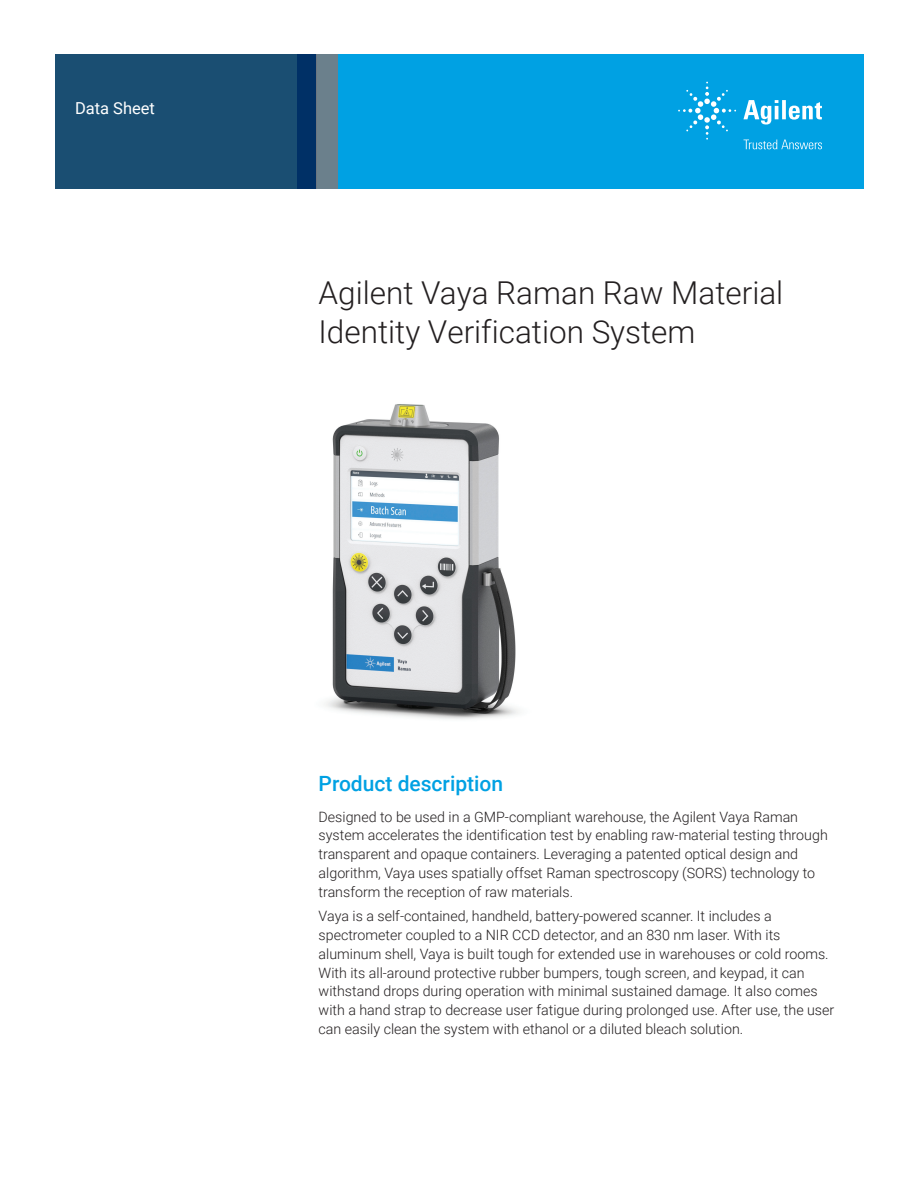
<style>
.page{position:relative;width:918px;height:1188px;background:#fff}
.page>*{position:absolute;margin:0;border:0;box-sizing:border-box;transform-origin:0 0}
.t1{font:300 31.5px/39px "Roboto";color:#231f20}
.Header_1{font:500 21px "Roboto";color:#00a1e3}
.Doctype{font:16.5px "Roboto";color:#fff}
.Text{font:300 14.25px/18.8px "Roboto";color:#231f20}
</style>
<div class="page">
<div style="left:297px;top:54px;width:567px;height:135px;background:#00a1e3"></div>
<svg style="left:55px;top:54px;width:261px;height:135px;background:#184b71"></svg>
<div style="left:316px;top:54px;width:22px;height:135px;background:#6b808c"></div>
<img style="left:326px;top:404px;width:192px;height:315px">
<svg style="left:743px;top:100px;width:79px;height:25px"></svg>
<svg style="left:678px;top:82px;width:58px;height:58px"></svg>
<svg style="left:744px;top:140px;width:78px;height:9px"></svg>
<p class="Doctype" style="left:75px;top:96px;width:82px">Data Sheet</p>
<p class="t1" style="left:319px;top:272px;width:466px">Agilent Vaya Raman Raw Material<br>Identity Verification System</p>
<p class="Header_1" style="left:319px;top:769px;width:186px">Product description</p>
<p class="Text" style="left:319px;top:807px;width:511px">Designed to be used in a GMP-compliant warehouse, the Agilent Vaya Raman system accelerates the identification test by enabling raw-material testing through transparent and opaque containers. Leveraging a patented optical design and algorithm, Vaya uses spatially offset Raman spectroscopy (SORS) technology to transform the reception of raw materials.</p>
<p class="Text" style="left:319px;top:906px;width:517px">Vaya is a self-contained, handheld, battery-powered scanner. It includes a spectrometer coupled to a NIR CCD detector, and an 830 nm laser. With its aluminum shell, Vaya is built tough for extended use in warehouses or cold rooms.<br>With its all-around protective rubber bumpers, tough screen, and keypad, it can withstand drops during operation with minimal sustained damage. It also comes with a hand strap to decrease user fatigue during prolonged use. After use, the user can easily clean the system with ethanol or a diluted bleach solution.</p>
</div>
